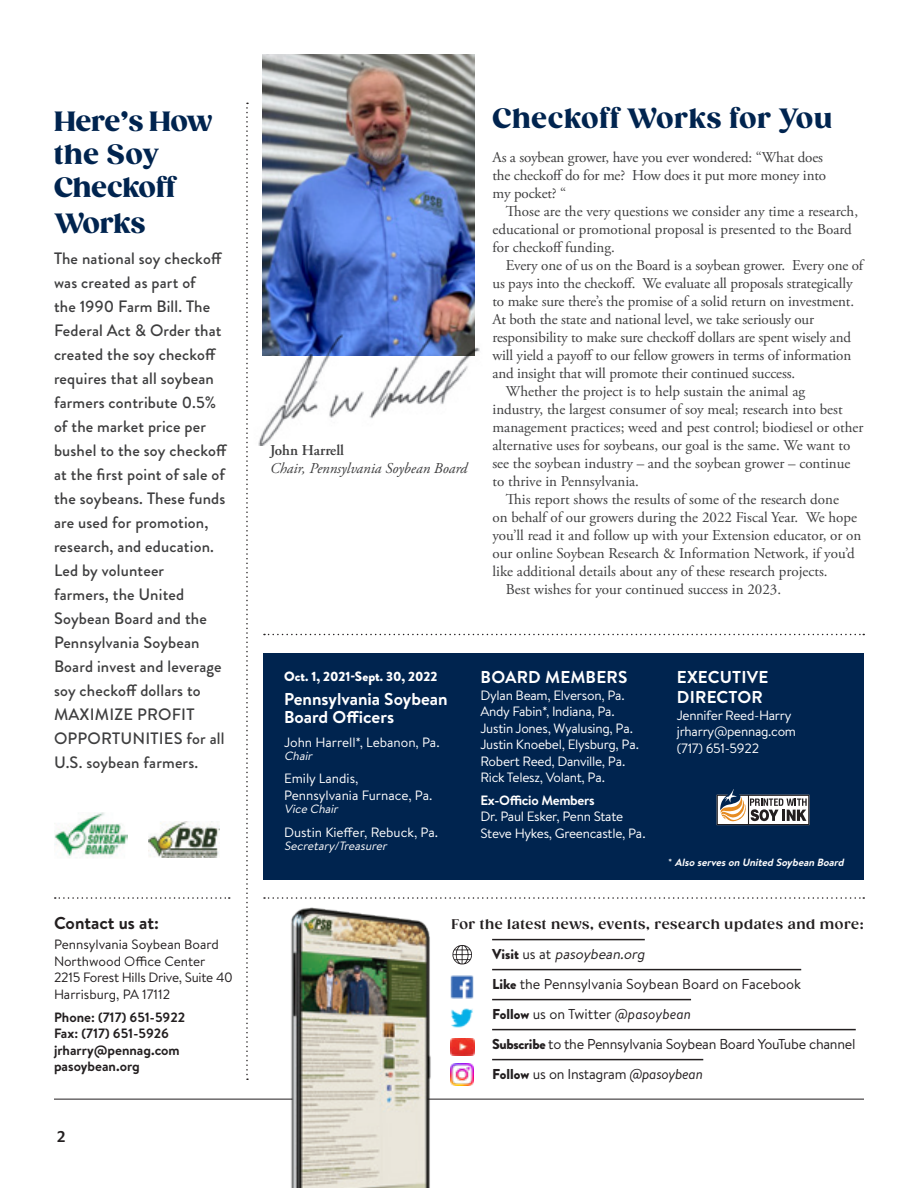
<style>
.page{position:relative;width:918px;height:1188px;background:#fff}
.page>*{position:absolute;margin:0;border:0;box-sizing:border-box;transform-origin:0 0}
.t1{font:900 27px/33px "Gazpacho";color:#00244f}
.t2{font:900 27px "Gazpacho";letter-spacing:.03em;color:#00244f}
.t3{font:700 18px "Mr Eaves Mod OT";color:#231f20}
.t4{font:700 17.25px/18px "Brandon Text";color:#fff}
.t5{font:700 17.25px "Brandon Text";color:#231f20}
.t6{font:500 16.5px/24px "Brandon Grotesque";letter-spacing:.01em;color:#3e3e3f}
.t7{font:15px/18px "Adobe Garamond Pro";color:#3e3e3f}
.t8{font:italic 15px "Adobe Garamond Pro";color:#3e3e3f}
.t9{font:600 15px "Adobe Garamond Pro";color:#3e3e3f}
.t10{font:14.4px "Brandon Text";letter-spacing:-.02em;color:#231f20}
.t11{font:14.4px "Brandon Text";color:#231f20}
.t12{font:italic 14.4px "Brandon Text";color:#231f20}
.t13{font:13.5px/16.5px "Brandon Text";letter-spacing:-.02em;color:#fff}
.t14{font:13.5px "Brandon Text";letter-spacing:-.005em;color:#231f20}
.t15{font:13.5px/16.5px "Brandon Text";color:#fff}
.t16{font:700 13.5px "Brandon Text";color:#231f20}
.t17{font:700 13.5px "Gazpacho";letter-spacing:.04em;color:#231f20}
.t18{font:900 13.5px "Brandon Grotesque";color:#fff}
.t19{font:italic 12px "Brandon Text";color:#fff}
.t20{font:italic 700 10.5px "Brandon Text";color:#fff}
.s1{font-weight:700}
.s2{font-weight:400;font-style:normal}
.s3{font-family:"Brandon Grotesque";font-weight:900;font-style:normal}
.s4{font-style:normal}
.s5{font-family:"Brandon Grotesque";font-weight:900}
.s6{font-style:italic}
</style>
<div class="page">
<hr style="left:54px;top:1099px;width:810px;height:1px;background:#231f20">
<div style="left:264px;top:653px;width:600px;height:227px;background:#00244f"></div>
<svg style="left:717px;top:789px;width:92px;height:36px"></svg>
<svg style="left:246px;top:103px;width:2px;height:977px"></svg>
<svg style="left:264px;top:634px;width:600px;height:1px"></svg>
<svg style="left:55px;top:897px;width:175px;height:2px"></svg>
<svg style="left:264px;top:897px;width:600px;height:2px"></svg>
<img style="left:262px;top:54px;width:212px;height:276px">
<hr style="left:492px;top:939px;width:153px;height:1px;background:#231f20">
<hr style="left:492px;top:969px;width:309px;height:1px;background:#231f20">
<hr style="left:492px;top:999px;width:199px;height:1px;background:#231f20">
<hr style="left:492px;top:1029px;width:364px;height:1px;background:#231f20">
<hr style="left:492px;top:1059px;width:211px;height:1px;background:#231f20">
<img style="left:246px;top:330px;width:234px;height:116px">
<img style="left:54px;top:813px;width:74px;height:45px">
<img style="left:149px;top:822px;width:70px;height:35px">
<img style="left:284px;top:897px;width:156px;height:291px">
<svg style="left:452px;top:945px;width:20px;height:19px"></svg>
<img style="left:450px;top:976px;width:24px;height:23px">
<img style="left:451px;top:1008px;width:22px;height:20px">
<img style="left:450px;top:1038px;width:24px;height:17px">
<img style="left:451px;top:1063px;width:23px;height:23px">
<p class="t1" style="left:54px;top:105px;width:160px">Here’s How the Soy<br>Checkoff</p>
<p class="t1" style="left:54px;top:207px;width:93px">Works</p>
<p class="t6" style="left:54px;top:246px;width:175px">The national soy checkoff was created as part of<br>the 1990 Farm Bill. The<br>Federal Act &amp; Order that created the soy checkoff requires that all soybean farmers contribute 0.5% of the market price per bushel to the soy checkoff at the first point of sale of the soybeans. These funds are used for promotion, research, and education.<br>Led by volunteer<br>farmers, the United<br>Soybean Board and the<br>Pennsylvania Soybean<br>Board invest and leverage soy checkoff dollars to<br>MAXIMIZE PROFIT<br>OPPORTUNITIES for all<br>U.S. soybean farmers.</p>
<p class="t5" style="left:54px;top:911px;width:107px">Contact us at:</p>
<p class="t14" style="left:54px;top:935px;width:166px">Pennsylvania Soybean Board</p>
<p class="t14" style="left:54px;top:952px;width:153px">Northwood Office Center</p>
<p class="t14" style="left:54px;top:968px;width:180px">2215 Forest Hills Drive, Suite 40</p>
<p class="t14" style="left:54px;top:985px;width:118px">Harrisburg, PA 17112</p>
<p class="t16" style="left:54px;top:1008px;width:133px">Phone: (717) 651-5922</p>
<p class="t16" style="left:54px;top:1024px;width:117px">Fax: (717) 651-5926</p>
<p class="t16" style="left:54px;top:1041px;width:127px">jrharry@pennag.com</p>
<p class="t16" style="left:54px;top:1057px;width:87px">pasoybean.org</p>
<p class="t3" style="left:57px;top:1126px;width:10px">2</p>
<p class="t9" style="left:270px;top:442px;width:76px">John Harrell</p>
<p class="t8" style="left:270px;top:460px;width:199px">Chair, Pennsylvania Soybean Board</p>
<p class="t2" style="left:492px;top:102px;width:341px">Checkoff Works for You</p>
<p class="t7" style="left:492px;top:149px;width:335px">As a soybean grower, have you ever wondered: “What does the checkoff do for me? How does it put more money into my pocket? “</p>
<p class="t7" style="left:492px;top:203px;width:367px;text-indent:14px">Those are the very questions we consider any time a research, educational or promotional proposal is presented to the Board for checkoff funding.</p>
<p class="t7" style="left:492px;top:257px;width:372px;text-indent:14px">Every one of us on the Board is a soybean grower. Every one of us pays into the checkoff. We evaluate all proposals strategically to make sure there’s the promise of a solid return on investment.<br>At both the state and national level, we take seriously our responsibility to make sure checkoff dollars are spent wisely and will yield a payoff to our fellow growers in terms of information and insight that will promote their continued success.</p>
<p class="t7" style="left:492px;top:383px;width:372px;text-indent:14px">Whether the project is to help sustain the animal ag<br>industry, the largest consumer of soy meal; research into best management practices; weed and pest control; biodiesel or other alternative uses for soybeans, our goal is the same. We want to see the soybean industry – and the soybean grower – continue to thrive in Pennsylvania.</p>
<p class="t7" style="left:492px;top:491px;width:370px;text-indent:14px">This report shows the results of some of the research done<br>on behalf of our growers during the 2022 Fiscal Year. We hope you’ll read it and follow up with your Extension educator, or on our online Soybean Research &amp; Information Network, if you’d like additional details about any of these research projects.</p>
<p class="t7" style="left:506px;top:581px;width:277px">Best wishes for your continued success in 2023.</p>
<p class="t18" style="left:284px;top:666px;width:155px">Oct. 1, 2021-Sept. 30, 2022</p>
<p class="t4" style="left:284px;top:690px;width:165px">Pennsylvania Soybean<br>Board Officers</p>
<p class="t15" style="left:284px;top:733px;width:157px">John Harrell*, Lebanon, Pa.</p>
<p class="t19" style="left:284px;top:748px;width:33px">Chair</p>
<p class="t15" style="left:284px;top:770px;width:150px">Emily Landis,<br>Pennsylvania Furnace, Pa.</p>
<p class="t19" style="left:284px;top:801px;width:58px">Vice Chair</p>
<p class="t15" style="left:284px;top:823px;width:155px">Dustin Kieffer, Rebuck, Pa.</p>
<p class="t19" style="left:284px;top:838px;width:107px">Secretary/Treasurer</p>
<p class="t4" style="left:481px;top:668px;width:148px">BOARD MEMBERS</p>
<p class="t13" style="left:480px;top:686px;width:160px">Dylan Beam, Elverson, Pa.<br>Andy Fabin*, Indiana, Pa.<br>Justin Jones, Wyalusing, Pa.<br>Justin Knoebel, Elysburg, Pa.<br>Robert Reed, Danville, Pa.<br>Rick Telesz, Volant, Pa.</p>
<p class="t13" style="left:480px;top:791px;width:167px"><span class="s1">Ex-Officio Members<br></span>Dr. Paul Esker, Penn State<br>Steve Hykes, Greencastle, Pa.</p>
<p class="t4" style="left:677px;top:667px;width:93px;line-height:20.1px">EXECUTIVE<br>DIRECTOR</p>
<p class="t13" style="left:677px;top:706px;width:116px">Jennifer Reed-Harry</p>
<p class="t13" style="left:677px;top:723px;width:121px">jrharry@pennag.com</p>
<p class="t13" style="left:677px;top:739px;width:84px">(717) 651-5922</p>
<p class="t20" style="left:668px;top:855px;width:180px"><span class="s2">*</span> Also serves on United Soybean Board</p>
<p class="t17" style="left:452px;top:916px;width:414px">For the latest news, events, research updates and more:</p>
<p class="t12" style="left:492px;top:944px;width:157px"><span class="s3">Vi s i t</span> <span class="s4">u s a t</span> pasoybean.org</p>
<p class="t11" style="left:492px;top:974px;width:311px"><span class="s5">Like</span> the Pennsylvania Soybean Board on Facebook</p>
<p class="t11" style="left:492px;top:1004px;width:200px"><span class="s5">Follow</span> us on Twitter <span class="s6">@pasoybean</span></p>
<p class="t10" style="left:492px;top:1034px;width:365px"><span class="s5">Subscribe</span> to the Pennsylvania Soybean Board YouTube channel</p>
<p class="t10" style="left:492px;top:1064px;width:212px"><span class="s5">Follow</span> us on Instagram <span class="s6">@pasoybean</span></p>
</div>
